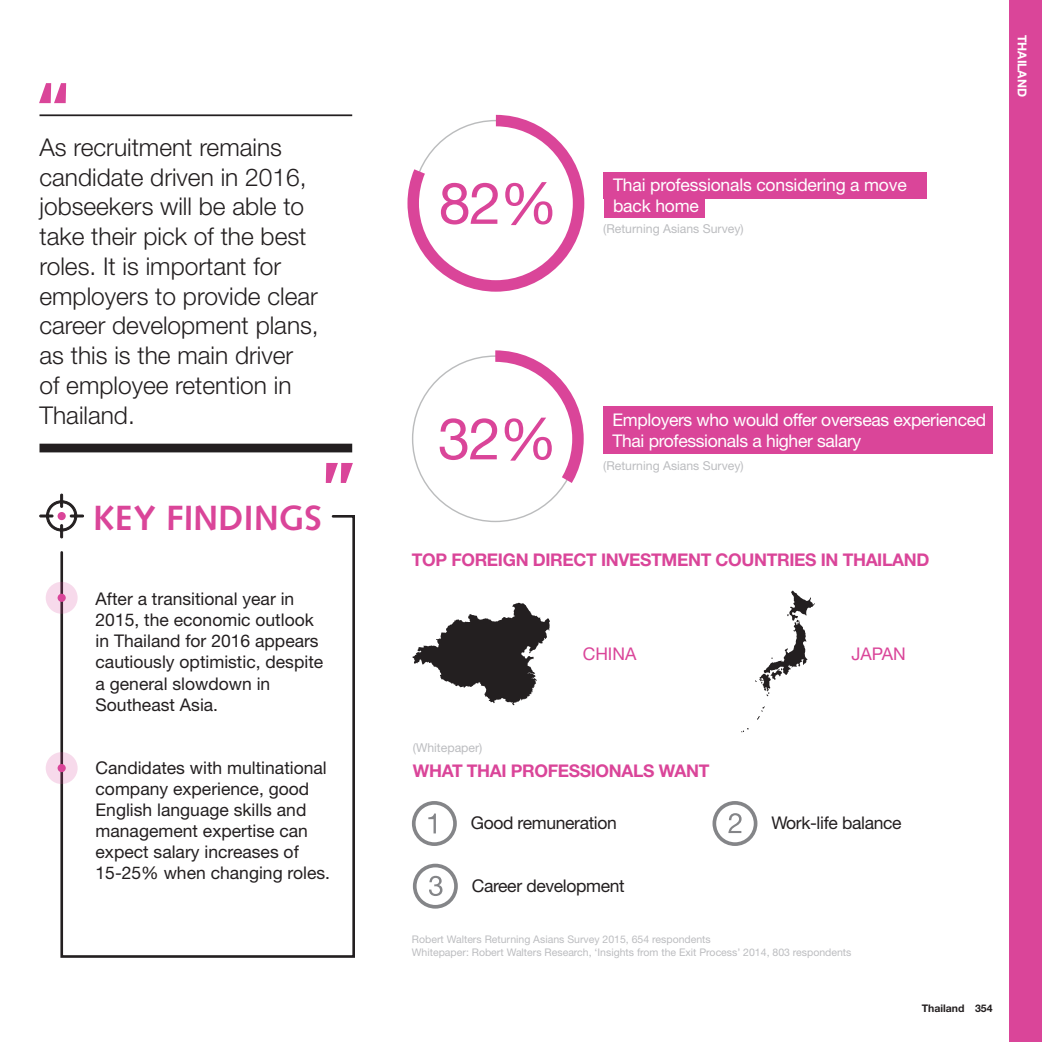
<style>
.page{position:relative;width:1042px;height:1042px;background:#fff}
.page>*{position:absolute;margin:0;border:0;box-sizing:border-box;transform-origin:0 0}
.t1{font:700 78.75px "Syntax";color:#da4599}
.t2{font:57.75px "Helvetica Neue LT Std";color:#da4599}
.t3{font:700 35px "Syntax";letter-spacing:.01em;color:#da4599}
.QUOTE{font:300 24.5px/29.8px "Helvetica Neue LT Std";color:#231f20}
.KEY_FINDINGS_TEXT{font:17.5px/21px "Helvetica Neue LT Std";color:#231f20}
.t4{font:17.5px/21px "Helvetica Neue LT Std";letter-spacing:-.02em;color:#fff}
.t5{font:700 17.5px "Helvetica Neue LT Std";letter-spacing:-.02em;color:#da4599}
.KEY_FINDINGS_TEXT-2{font:17.5px "Helvetica Neue LT Std";letter-spacing:-.02em;color:#231f20}
.t6{font:17.5px "Helvetica Neue LT Std";color:#da4599}
.t7{font:12.25px "Helvetica Neue LT Std";color:#bcbdc0}
.MAIN_HEAD{font:700 12.25px "Helvetica Neue";color:#fff}
.t8{font:10.5px/12.6px "Helvetica Neue LT Std";color:#bcbdc0}
.Body{font:700 10.5px "Helvetica Neue LT Std";color:#231f20}
</style>
<div class="page">
<div style="left:1009px;top:0;width:32px;height:1041px;background:#da4599"></div>
<hr style="left:39px;top:114px;width:313px;height:2px;background:#231f20">
<div style="left:39px;top:443px;width:313px;height:9px;background:#231f20"></div>
<svg style="left:39px;top:493px;width:38px;height:39px"></svg>
<svg style="left:59px;top:513px;width:296px;height:445px"></svg>
<svg style="left:46px;top:581px;width:32px;height:32px"></svg>
<div style="left:58px;top:593px;width:8px;height:9px;background:#da4599;border-radius:50%"></div>
<div style="left:58px;top:512px;width:8px;height:8px;background:#da4599;border-radius:50%"></div>
<svg style="left:46px;top:752px;width:32px;height:32px"></svg>
<div style="left:58px;top:764px;width:8px;height:8px;background:#da4599;border-radius:50%"></div>
<svg style="left:407px;top:115px;width:177px;height:176px"></svg>
<div style="left:603px;top:406px;width:390px;height:26px;background:#da4599"></div>
<div style="left:603px;top:425px;width:390px;height:29px;background:#da4599"></div>
<svg style="left:412px;top:350px;width:171px;height:172px"></svg>
<svg style="left:412px;top:602px;width:138px;height:103px"></svg>
<svg style="left:757px;top:706px;width:8px;height:14px"></svg>
<svg style="left:755px;top:590px;width:60px;height:106px"></svg>
<div style="left:603px;top:173px;width:323px;height:26px;background:#da4599"></div>
<div style="left:603px;top:191px;width:101px;height:26px;background:#da4599"></div>
<svg style="left:412px;top:801px;width:45px;height:44px"></svg>
<svg style="left:712px;top:801px;width:45px;height:44px"></svg>
<svg style="left:413px;top:863px;width:45px;height:45px"></svg>
<p class="t1" style="left:32px;top:65px;width:45px">“</p>
<p class="QUOTE" style="left:39px;top:132px;width:281px">As recruitment remains candidate driven in 2016, jobseekers will be able to take their pick of the best roles. It is important for employers to provide clear career development plans, as this is the main driver of employee retention in<br>Thailand.</p>
<p class="t1" style="left:316px;top:445px;width:45px">”</p>
<p class="t3" style="left:93px;top:497px;width:230px">KEY FINDINGS</p>
<p class="KEY_FINDINGS_TEXT" style="left:96px;top:588px;width:229px">After a transitional year in<br>2015, the economic outlook in Thailand for 2016 appears cautiously optimistic, despite a general slowdown in<br>Southeast Asia.</p>
<p class="KEY_FINDINGS_TEXT" style="left:96px;top:756px;width:236px">Candidates with multinational company experience, good<br>English language skills and management expertise can expect salary increases of<br>15-25% when changing roles.</p>
<p class="t2" style="left:438px;top:169px;width:121px">82%</p>
<p class="t4" style="left:613px;top:174px;width:295px">Thai professionals considering a move back home</p>
<p class="t7" style="left:603px;top:221px;width:142px">(Returning Asians Survey)</p>
<p class="MAIN_HEAD" style="left:1029px;top:35px;width:64px;rotate:90deg">Thailand</p>
<p class="t2" style="left:438px;top:404px;width:121px">32%</p>
<p class="t4" style="left:612px;top:409px;width:375px">Employers who would offer overseas experienced<br>Thai professionals a higher salary</p>
<p class="t7" style="left:603px;top:458px;width:142px">(Returning Asians Survey)</p>
<p class="t5" style="left:412px;top:548px;width:519px">TOP FOREIGN DIRECT INVESTMENT COUNTRIES IN THAILAND</p>
<p class="t7" style="left:413px;top:740px;width:71px">(Whitepaper)</p>
<p class="t6" style="left:582px;top:643px;width:55px">CHINA</p>
<p class="t6" style="left:851px;top:643px;width:56px">JAPAN</p>
<p class="t5" style="left:413px;top:760px;width:298px">WHAT THAI PROFESSIONALS WANT</p>
<p class="KEY_FINDINGS_TEXT-2" style="left:470px;top:811px;width:148px">Good remuneration</p>
<p class="KEY_FINDINGS_TEXT-2" style="left:771px;top:811px;width:132px">Work-life balance</p>
<p class="KEY_FINDINGS_TEXT-2" style="left:471px;top:875px;width:154px">Career development</p>
<p class="t8" style="left:412px;top:932px;width:441px">Robert Walters Returning Asians Survey 2015, 654 respondents<br>Whitepaper: Robert Walters Research, ‘Insights from the Exit Process’ 2014, 803 respondents</p>
<p class="Body" style="left:921px;top:1001px;width:72px">Thailand 354</p>
</div>
